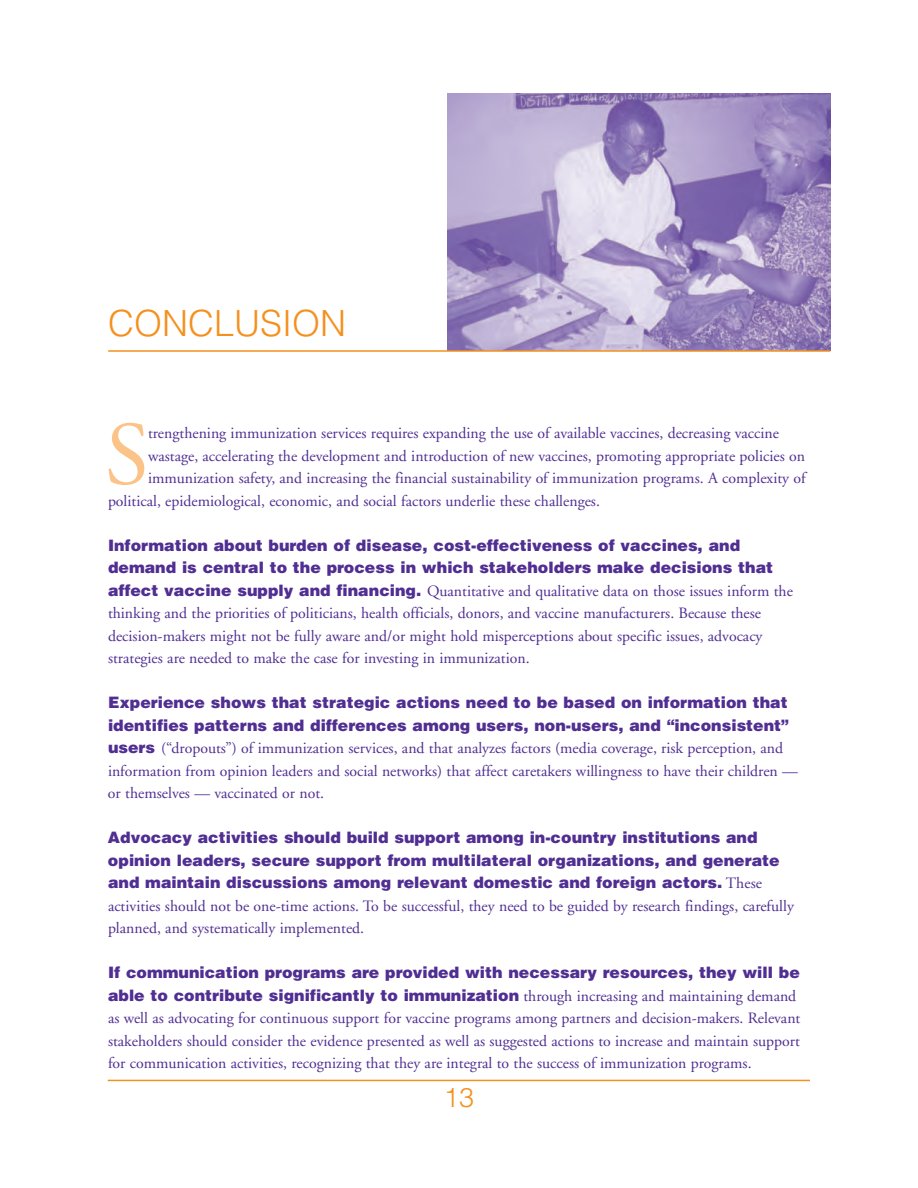
<style>
.page{position:relative;width:918px;height:1188px;background:#fff}
.page>*{position:absolute;margin:0;border:0;box-sizing:border-box;transform-origin:0 0}
.t1{font:90px "Adobe Garamond";color:#fbc387}
.t2{font:300 36px "Helvetica";color:#f4901d}
.t3{font:300 27px "Helvetica";color:#f4901d}
.t4{font:15.75px/22.5px "Adobe Garamond";color:#502e92}
.t5{font:900 15.75px/22.5px "Helvetica";color:#502e92}
.s1{font-family:"Helvetica";font-weight:900}
.s2{font-family:"Adobe Garamond";font-weight:400}
</style>
<div class="page">
<img style="left:447px;top:93px;width:383px;height:257px">
<hr style="left:108px;top:350px;width:722px;height:2px;background:#f4901d">
<hr style="left:108px;top:1080px;width:702px;height:1px;background:#f4901d">
<h2 class="t2" style="left:108px;top:303px;width:239px">CONCLUSION</h2>
<h1 class="t1" style="left:105px;top:419px;width:46px">S</h1>
<p class="t4" style="left:148px;top:423px;width:632px">trengthening immunization services requires expanding the use of available vaccines, decreasing vaccine</p>
<p class="t4" style="left:148px;top:446px;width:659px">wastage, accelerating the development and introduction of new vaccines, promoting appropriate policies on</p>
<p class="t4" style="left:148px;top:468px;width:659px">immunization safety, and increasing the financial sustainability of immunization programs. A complexity of</p>
<p class="t4" style="left:108px;top:491px;width:493px">political, epidemiological, economic, and social factors underlie these challenges.</p>
<p class="t5" style="left:108px;top:534px;width:667px">Information about burden of disease, cost-effectiveness of vaccines, and demand is central to the process in which stakeholders make decisions that</p>
<p class="t4" style="left:108px;top:581px;width:686px"><span class="s1">affect vaccine supply and financing.</span> Quantitative and qualitative data on those issues inform the thinking and the priorities of politicians, health officials, donors, and vaccine manufacturers. Because these decision-makers might not be fully aware and/or might hold misperceptions about specific issues, advocacy strategies are needed to make the case for investing in immunization.</p>
<p class="t5" style="left:108px;top:691px;width:683px">Experience shows that strategic actions need to be based on information that identifies patterns and differences among users, non-users, and “inconsistent”</p>
<p class="t4" style="left:108px;top:738px;width:691px"><span class="s1">users</span> (“dropouts”) of immunization services, and that analyzes factors (media coverage, risk perception, and information from opinion leaders and social networks) that affect caretakers willingness to have their children — or themselves — vaccinated or not.</p>
<p class="t5" style="left:108px;top:826px;width:673px">Advocacy activities should build support among in-country institutions and opinion leaders, secure support from multilateral organizations, and generate and maintain discussions among relevant domestic and foreign actors. <span class="s2">These</span></p>
<p class="t4" style="left:108px;top:896px;width:687px">activities should not be one-time actions. To be successful, they need to be guided by research findings, carefully planned, and systematically implemented.</p>
<p class="t5" style="left:108px;top:961px;width:693px">If communication programs are provided with necessary resources, they will be able to contribute significantly to immunization <span class="s2">through increasing and maintaining demand</span></p>
<p class="t4" style="left:108px;top:1008px;width:694px;text-align:justify">as well as advocating for continuous support for vaccine programs among partners and decision-makers. Relevant stakeholders should consider the evidence presented as well as suggested actions to increase and maintain support for communication activities, recognizing that they are integral to the success of immunization programs.</p>
<h3 class="t3" style="left:444px;top:1082px;width:32px">13</h3>
</div>
